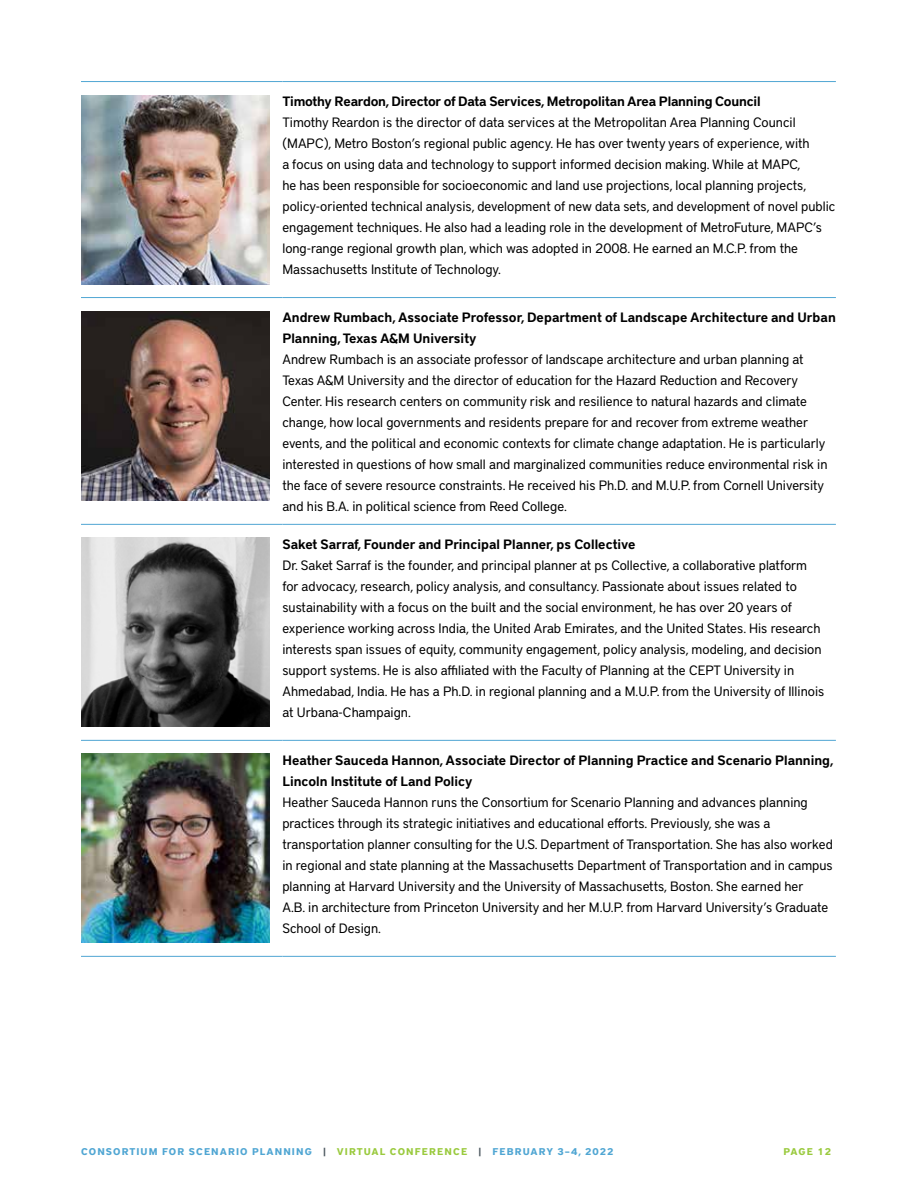
<style>
.page{position:relative;width:918px;height:1188px;background:#fff}
.page>*{position:absolute;margin:0;border:0;box-sizing:border-box;transform-origin:0 0}
.t1{font:13.5px/21px "District Pro";color:#000}
.t2{font:600 13.5px/21px "District Pro";color:#000}
.t3{font:700 9.75px "District Pro";letter-spacing:.11em;color:#50a6d3}
.t4{font:700 9.75px "District Pro";letter-spacing:.09em;color:#9aca3e}
.s1{color:#49545c}
.s2{color:#9aca3e}
</style>
<div class="page">
<hr style="left:81px;top:81px;width:201px;height:1px;background:#50a6d3">
<hr style="left:282px;top:81px;width:554px;height:1px;background:#50a6d3">
<hr style="left:81px;top:297px;width:201px;height:1px;background:#50a6d3">
<hr style="left:282px;top:297px;width:554px;height:1px;background:#50a6d3">
<hr style="left:81px;top:524px;width:201px;height:1px;background:#50a6d3">
<hr style="left:282px;top:524px;width:554px;height:1px;background:#50a6d3">
<hr style="left:81px;top:740px;width:201px;height:1px;background:#50a6d3">
<hr style="left:282px;top:740px;width:554px;height:1px;background:#50a6d3">
<hr style="left:81px;top:956px;width:201px;height:1px;background:#50a6d3">
<hr style="left:282px;top:956px;width:554px;height:1px;background:#50a6d3">
<img style="left:81px;top:95px;width:189px;height:189px">
<img style="left:81px;top:311px;width:189px;height:189px">
<img style="left:81px;top:538px;width:189px;height:189px">
<img style="left:81px;top:754px;width:189px;height:189px">
<p class="t2" style="left:282px;top:90px;width:480px">Timothy Reardon, Director of Data Services, Metropolitan Area Planning Council</p>
<p class="t1" style="left:282px;top:111px;width:554px">Timothy Reardon is the director of data services at the Metropolitan Area Planning Council (MAPC), Metro Boston’s regional public agency. He has over twenty years of experience, with<br>a focus on using data and technology to support informed decision making. While at MAPC,<br>he has been responsible for socioeconomic and land use projections, local planning projects, policy-oriented technical analysis, development of new data sets, and development of novel public engagement techniques. He also had a leading role in the development of MetroFuture, MAPC’s long-range regional growth plan, which was adopted in 2008. He earned an M.C.P. from the Massachusetts Institute of Technology.</p>
<p class="t2" style="left:282px;top:306px;width:555px">Andrew Rumbach, Associate Professor, Department of Landscape Architecture and Urban<br>Planning, Texas A&amp;M University</p>
<p class="t1" style="left:282px;top:348px;width:547px">Andrew Rumbach is an associate professor of landscape architecture and urban planning at Texas A&amp;M University and the director of education for the Hazard Reduction and Recovery Center. His research centers on community risk and resilience to natural hazards and climate change, how local governments and residents prepare for and recover from extreme weather events, and the political and economic contexts for climate change adaptation. He is particularly interested in questions of how small and marginalized communities reduce environmental risk in the face of severe resource constraints. He received his Ph.D. and M.U.P. from Cornell University and his B.A. in political science from Reed College.</p>
<p class="t2" style="left:282px;top:533px;width:355px">Saket Sarraf, Founder and Principal Planner, ps Collective</p>
<p class="t1" style="left:282px;top:554px;width:543px">Dr. Saket Sarraf is the founder, and principal planner at ps Collective, a collaborative platform for advocacy, research, policy analysis, and consultancy. Passionate about issues related to sustainability with a focus on the built and the social environment, he has over 20 years of experience working across India, the United Arab Emirates, and the United States. His research interests span issues of equity, community engagement, policy analysis, modeling, and decision support systems. He is also affiliated with the Faculty of Planning at the CEPT University in Ahmedabad, India. He has a Ph.D. in regional planning and a M.U.P. from the University of Illinois at Urbana-Champaign.</p>
<p class="t2" style="left:282px;top:749px;width:553px">Heather Sauceda Hannon, Associate Director of Planning Practice and Scenario Planning,<br>Lincoln Institute of Land Policy</p>
<p class="t1" style="left:282px;top:791px;width:552px">Heather Sauceda Hannon runs the Consortium for Scenario Planning and advances planning practices through its strategic initiatives and educational efforts. Previously, she was a transportation planner consulting for the U.S. Department of Transportation. She has also worked in regional and state planning at the Massachusetts Department of Transportation and in campus planning at Harvard University and the University of Massachusetts, Boston. She earned her<br>A.B. in architecture from Princeton University and her M.U.P. from Harvard University’s Graduate School of Design.</p>
<p class="t3" style="left:81px;top:1145px;width:534px">CONSORTIUM FOR SCENARIO PLANNING <span class="s1">|</span> <span class="s2">VIRTUAL CONFERENCE</span> <span class="s1">|</span> FEBRUARY 3–4, 2022</p>
<p class="t4" style="left:783px;top:1145px;width:49px">PAGE 12</p>
</div>
